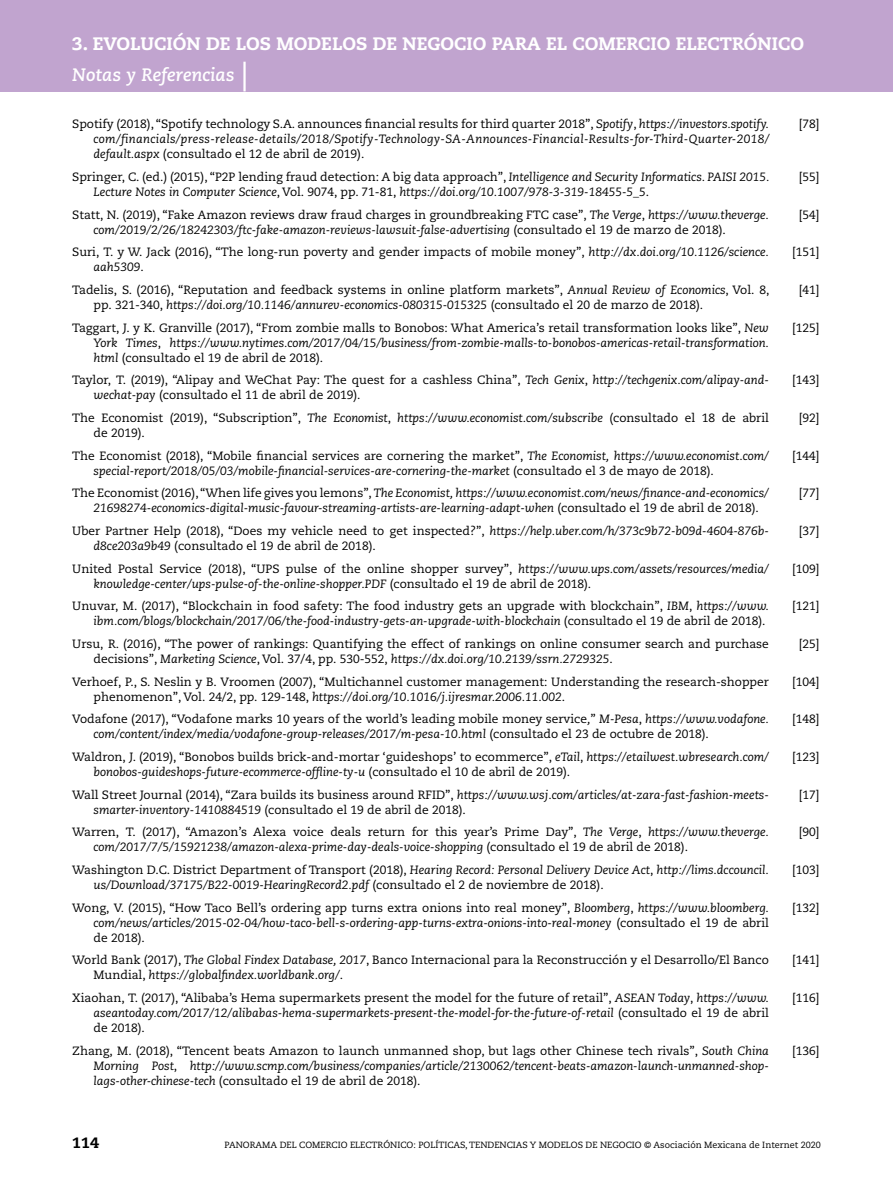
<style>
.page{position:relative;width:893px;height:1191px;background:#fff}
.page>*{position:absolute;margin:0;border:0;box-sizing:border-box;transform-origin:0 0}
.t1{font:800 18px "Caecilia LT Std";color:#fff}
._13-Subtitle_Chapter{font:italic 700 18px "Caecilia LT Std";color:#fff}
.t2{font:800 15px "Caecilia LT Std";color:#000}
.TBib{font:12px/15px "Caecilia LT Std";color:#000}
.TBib-2{font:italic 12px/15px "Caecilia LT Std";color:#000}
.t3{font:9px "Caecilia LT Std";color:#000}
.s1{font-style:normal}
.s2{font-style:italic}
</style>
<div class="page">
<div style="left:0;top:0;width:893px;height:91px;background:#c1a4cf"></div>
<hr style="left:892px;top:0;width:1px;height:191px;background:#152f4e">
<hr style="left:243px;top:62px;width:3px;height:29px;background:#fff">
<h1 class="t1" style="left:72px;top:33px;width:733px">3. EVOLUCIÓN DE LOS MODELOS DE NEGOCIO PARA EL COMERCIO ELECTRÓNICO</h1>
<p class="_13-Subtitle_Chapter" style="left:72px;top:64px;width:164px">Notas y Referencias</p>
<p class="TBib-2" style="left:94px;top:117px;width:677px;text-align:justify;text-indent:-21px"><span class="s1">Spotify (2018), “Spotify technology S.A. announces financial results for third quarter 2018”,</span> Spotify<span class="s1">,</span> https://investors.spotify. com/financials/press-release-details/2018/Spotify-Technology-SA-Announces-Financial-Results-for-Third-Quarter-2018/ default.aspx <span class="s1">(consultado el 12 de abril de 2019).</span></p>
<p class="TBib" style="left:799px;top:117px;width:22px">[78]</p>
<p class="TBib-2" style="left:94px;top:170px;width:677px;text-indent:-21px"><span class="s1">Springer, C. (ed.) (2015), “P2P lending fraud detection: A big data approach”,</span> Intelligence and Security Informatics. PAISI 2015.<br>Lecture Notes in Computer Science<span class="s1">, Vol. 9074, pp. 71-81,</span> https://doi.org/10.1007/978-3-319-18455-5_5<span class="s1">.</span></p>
<p class="TBib" style="left:799px;top:170px;width:22px">[55]</p>
<p class="TBib" style="left:94px;top:207px;width:677px;text-indent:-21px">Statt, N. (2019), “Fake Amazon reviews draw fraud charges in groundbreaking FTC case”, <span class="s2">The Verge</span>, <span class="s2">https://www.theverge. com/2019/2/26/18242303/ftc-fake-amazon-reviews-lawsuit-false-advertising</span> (consultado el 19 de marzo de 2018).</p>
<p class="TBib" style="left:799px;top:207px;width:22px">[54]</p>
<p class="TBib" style="left:94px;top:245px;width:677px;text-indent:-21px">Suri, T. y W. Jack (2016), “The long-run poverty and gender impacts of mobile money”, <span class="s2">http://dx.doi.org/10.1126/science. aah5309</span>.</p>
<p class="TBib" style="left:792px;top:245px;width:29px">[151]</p>
<p class="TBib" style="left:94px;top:282px;width:677px;text-indent:-21px">Tadelis, S. (2016), “Reputation and feedback systems in online platform markets”, <span class="s2">Annual Review of Economics</span>, Vol. 8, pp. 321-340, <span class="s2">https://doi.org/10.1146/annurev-economics-080315-015325</span> (consultado el 20 de marzo de 2018).</p>
<p class="TBib" style="left:799px;top:282px;width:22px">[41]</p>
<p class="TBib" style="left:94px;top:320px;width:677px;text-align:justify;text-indent:-21px">Taggart, J. y K. Granville (2017), “From zombie malls to Bonobos: What America’s retail transformation looks like”, <span class="s2">New York Times</span>, <span class="s2">https://www.nytimes.com/2017/04/15/business/from-zombie-malls-to-bonobos-americas-retail-transformation. html</span> (consultado el 19 de abril de 2018).</p>
<p class="TBib" style="left:792px;top:320px;width:29px">[125]</p>
<p class="TBib" style="left:94px;top:373px;width:677px;text-indent:-21px">Taylor, T. (2019), “Alipay and WeChat Pay: The quest for a cashless China”, <span class="s2">Tech Genix</span>, <span class="s2">http://techgenix.com/alipay-and&shy;wechat-pay</span> (consultado el 11 de abril de 2019).</p>
<p class="TBib" style="left:792px;top:373px;width:29px">[143]</p>
<p class="TBib" style="left:94px;top:410px;width:677px;text-indent:-21px">The Economist (2019), “Subscription”, <span class="s2">The Economist</span>, <span class="s2">https://www.economist.com/subscribe</span> (consultado el 18 de abril de 2019).</p>
<p class="TBib" style="left:799px;top:410px;width:22px">[92]</p>
<p class="TBib-2" style="left:94px;top:448px;width:677px;text-indent:-21px"><span class="s1">The Economist (2018), “Mobile financial services are cornering the market”,</span> The Economist, https://www.economist.com/ special-report/2018/05/03/mobile-financial-services-are-cornering-the-market <span class="s1">(consultado el 3 de mayo de 2018).</span></p>
<p class="TBib" style="left:792px;top:448px;width:29px">[144]</p>
<p class="TBib-2" style="left:94px;top:486px;width:677px;text-indent:-21px"><span class="s1">The Economist (2016), “When life gives you lemons”,</span> The Economist, https://www.economist.com/news/finance-and-economics/<br>21698274-economics-digital-music-favour-streaming-artists-are-learning-adapt-when <span class="s1">(consultado el 19 de abril de 2018).</span></p>
<p class="TBib" style="left:799px;top:486px;width:22px">[77]</p>
<p class="TBib" style="left:94px;top:523px;width:677px;text-indent:-21px">Uber Partner Help (2018), “Does my vehicle need to get inspected?”, <span class="s2">https://help.uber.com/h/373c9b72-b09d-4604-876b&shy;d8ce203a9b49</span> (consultado el 19 de abril de 2018).</p>
<p class="TBib" style="left:799px;top:523px;width:22px">[37]</p>
<p class="TBib-2" style="left:94px;top:561px;width:677px;text-indent:-21px"><span class="s1">United Postal Service (2018), “UPS pulse of the online shopper survey”,</span> https://www.ups.com/assets/resources/media/ knowledge-center/ups-pulse-of-the-online-shopper.PDF <span class="s1">(consultado el 19 de abril de 2018).</span></p>
<p class="TBib" style="left:792px;top:561px;width:29px">[109]</p>
<p class="TBib" style="left:72px;top:599px;width:698px;text-align:right">Unuvar, M. (2017), “Blockchain in food safety: The food industry gets an upgrade with blockchain”, <span class="s2">IBM</span>, <span class="s2">https://www. ibm.com/blogs/blockchain/2017/06/the-food-industry-gets-an-upgrade-with-blockchain</span> (consultado el 19 de abril de 2018).</p>
<p class="TBib" style="left:792px;top:599px;width:29px">[121]</p>
<p class="TBib" style="left:94px;top:636px;width:677px;text-indent:-21px">Ursu, R. (2016), “The power of rankings: Quantifying the effect of rankings on online consumer search and purchase decisions”, <span class="s2">Marketing Science</span>, Vol. 37/4, pp. 530-552, <span class="s2">https://dx.doi.org/10.2139/ssrn.2729325</span>.</p>
<p class="TBib" style="left:799px;top:636px;width:22px">[25]</p>
<p class="TBib" style="left:94px;top:674px;width:677px;text-indent:-21px">Verhoef, P., S. Neslin y B. Vroomen (2007), “Multichannel customer management: Understanding the research-shopper phenomenon”, Vol. 24/2, pp. 129-148, <span class="s2">https://doi.org/10.1016/j.ijresmar.2006.11.002</span>.</p>
<p class="TBib" style="left:792px;top:674px;width:29px">[104]</p>
<p class="TBib" style="left:94px;top:712px;width:677px;text-indent:-21px">Vodafone (2017), “Vodafone marks 10 years of the world’s leading mobile money service<span class="s2">,</span>” <span class="s2">M-Pesa</span>, <span class="s2">https://www.vodafone. com/content/index/media/vodafone-group-releases/2017/m-pesa-10.html</span> (consultado el 23 de octubre de 2018).</p>
<p class="TBib" style="left:792px;top:712px;width:29px">[148]</p>
<p class="TBib" style="left:94px;top:749px;width:677px;text-indent:-21px">Waldron, J. (2019), “Bonobos builds brick-and-mortar ‘guideshops’ to ecommerce”, <span class="s2">eTail</span>, <span class="s2">https://etailwest.wbresearch.com/ bonobos-guideshops-future-ecommerce-offline-ty-u</span> (consultado el 10 de abril de 2019).</p>
<p class="TBib" style="left:792px;top:749px;width:29px">[123]</p>
<p class="TBib" style="left:94px;top:787px;width:677px;text-indent:-21px">Wall Street Journal (2014), “Zara builds its business around RFID”, <span class="s2">https://www.wsj.com/articles/at-zara-fast-fashion-meets&shy;smarter-inventory-1410884519</span> (consultado el 19 de abril de 2018).</p>
<p class="TBib" style="left:799px;top:787px;width:22px">[17]</p>
<p class="TBib" style="left:94px;top:825px;width:677px;text-indent:-21px">Warren, T. (2017), “Amazon’s Alexa voice deals return for this year’s Prime Day”, <span class="s2">The Verge</span>, <span class="s2">https://www.theverge. com/2017/7/5/15921238/amazon-alexa-prime-day-deals-voice-shopping</span> (consultado el 19 de abril de 2018).</p>
<p class="TBib" style="left:799px;top:825px;width:22px">[90]</p>
<p class="TBib-2" style="left:94px;top:862px;width:677px;text-indent:-21px"><span class="s1">Washington D.C. District Department of Transport (2018),</span> Hearing Record: Personal Delivery Device Act<span class="s1">,</span> http://lims.dccouncil. us/Download/37175/B22-0019-HearingRecord2.pdf <span class="s1">(consultado el 2 de noviembre de 2018).</span></p>
<p class="TBib" style="left:792px;top:862px;width:29px">[103]</p>
<p class="TBib-2" style="left:94px;top:900px;width:677px;text-align:justify;text-indent:-21px"><span class="s1">Wong, V. (2015), “How Taco Bell’s ordering app turns extra onions into real money”,</span> Bloomberg<span class="s1">,</span> https://www.bloomberg. com/news/articles/2015-02-04/how-taco-bell-s-ordering-app-turns-extra-onions-into-real-money <span class="s1">(consultado el 19 de abril de 2018).</span></p>
<p class="TBib" style="left:792px;top:900px;width:29px">[132]</p>
<p class="TBib" style="left:94px;top:953px;width:677px;text-indent:-21px">World Bank (2017), <span class="s2">The Global Findex Database, 2017</span>, Banco Internacional para la Reconstrucción y el Desarrollo/El Banco<br>Mundial, <span class="s2">https://globalfindex.worldbank.org/</span>.</p>
<p class="TBib" style="left:792px;top:953px;width:29px">[141]</p>
<p class="TBib-2" style="left:94px;top:990px;width:677px;text-align:justify;text-indent:-21px"><span class="s1">Xiaohan, T. (2017), “Alibaba’s Hema supermarkets present the model for the future of retail”,</span> ASEAN Today<span class="s1">,</span> https://www. aseantoday.com/2017/12/alibabas-hema-supermarkets-present-the-model-for-the-future-of-retail <span class="s1">(consultado el 19 de abril de 2018).</span></p>
<p class="TBib" style="left:792px;top:990px;width:29px">[116]</p>
<p class="TBib-2" style="left:94px;top:1043px;width:677px;text-align:justify;text-indent:-21px"><span class="s1">Zhang, M. (2018), “Tencent beats Amazon to launch unmanned shop, but lags other Chinese tech rivals”,</span> South China Morning Post<span class="s1">,</span> http://www.scmp.com/business/companies/article/2130062/tencent-beats-amazon-launch-unmanned-shop&shy;lags-other-chinese-tech <span class="s1">(consultado el 19 de abril de 2018).</span></p>
<p class="TBib" style="left:792px;top:1043px;width:29px">[136]</p>
<p class="t2" style="left:72px;top:1133px;width:28px">114</p>
<p class="t3" style="left:225px;top:1140px;width:598px">PANORAMA DEL COMERCIO ELECTRÓNICO: POLÍTICAS, TENDENCIAS Y MODELOS DE NEGOCIO © Asociación Mexicana de Internet 2020</p>
</div>
